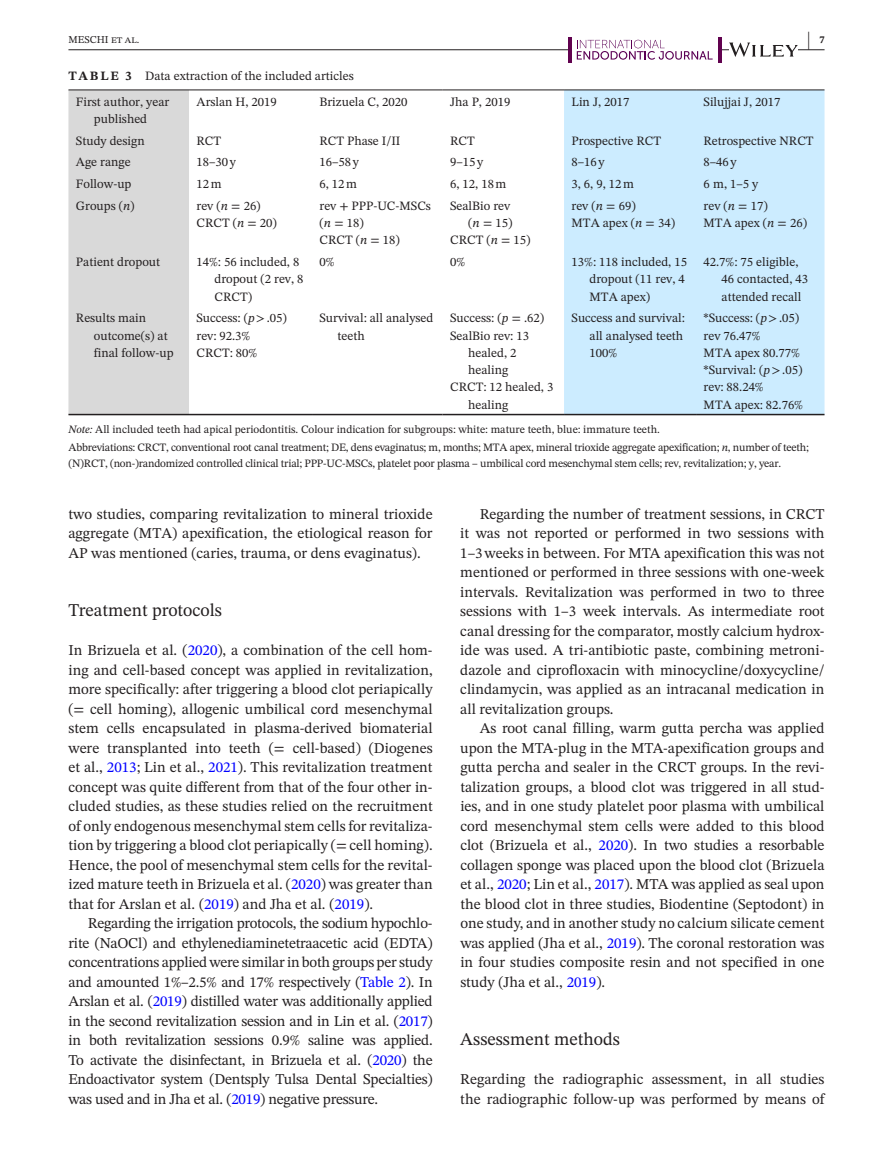
<style>
.page{position:relative;width:893px;height:1174px;background:#fff}
.page>*{position:absolute;margin:0;border:0;box-sizing:border-box;transform-origin:0 0}
.t1{font:700 21px "STIX Two Text";color:#231f20;scale:.42 1}
.t2{font:18px "STIX Two Text";color:#231f20}
.t3{font:15px/19.5px "STIX Two Text";color:#231f20;text-align:justify}
.t4{font:12.75px/17.2px "STIX Two Text";color:#231f20}
.t5{font:11.25px/18px "STIX Two Text";letter-spacing:-.02em;color:#231f20}
.t6{font:10.5px "STIX Two Text";color:#231f20}
.t7{font:700 10.5px "STIX Two Text";color:#231f20}
.s1{font-weight:700}
.s2{font-style:italic}
.s3{color:#00f}
</style>
<div class="page">
<hr style="left:68px;top:49px;width:756px;height:1px;background:#231f20">
<div style="left:569px;top:37px;width:152px;height:25px;background:#fff"></div>
<hr style="left:569px;top:37px;width:3px;height:25px;background:#61024f">
<hr style="left:718px;top:37px;width:3px;height:25px;background:#61024f">
<svg style="left:577px;top:40px;width:136px;height:20px"></svg>
<svg style="left:729px;top:43px;width:69px;height:14px"></svg>
<div style="left:68px;top:91px;width:121px;height:323px;background:#d9d9d9"></div>
<div style="left:564px;top:91px;width:260px;height:323px;background:#ccecff"></div>
<hr style="left:68px;top:90px;width:121px;height:1px;background:#231f20">
<hr style="left:189px;top:90px;width:123px;height:1px;background:#231f20">
<hr style="left:312px;top:90px;width:131px;height:1px;background:#231f20">
<hr style="left:443px;top:90px;width:121px;height:1px;background:#231f20">
<hr style="left:564px;top:90px;width:132px;height:1px;background:#231f20">
<hr style="left:696px;top:90px;width:128px;height:1px;background:#231f20">
<hr style="left:68px;top:414px;width:121px;height:1px;background:#231f20">
<hr style="left:189px;top:414px;width:123px;height:1px;background:#231f20">
<hr style="left:312px;top:414px;width:131px;height:1px;background:#231f20">
<hr style="left:443px;top:414px;width:121px;height:1px;background:#231f20">
<hr style="left:564px;top:414px;width:132px;height:1px;background:#231f20">
<hr style="left:696px;top:414px;width:128px;height:1px;background:#231f20">
<h1 class="t1" style="left:807px;top:24px;width:8px">|</h1>
<p class="t6" style="left:68px;top:32px;width:72px">MESCHI et al.</p>
<p class="t7" style="left:819px;top:32px;width:7px">7</p>
<p class="t4" style="left:76px;top:63px;width:279px;line-height:25.8px;text-indent:-8px"><span class="s1">TABLE 3</span> Data extraction of the included articles<br>First author, year</p>
<p class="t4" style="left:94px;top:110px;width:55px">published</p>
<p class="t4" style="left:197px;top:93px;width:82px">Arslan H, 2019</p>
<p class="t4" style="left:320px;top:93px;width:90px">Brizuela C, 2020</p>
<p class="t4" style="left:450px;top:93px;width:62px">Jha P, 2019</p>
<p class="t4" style="left:572px;top:93px;width:59px">Lin J, 2017</p>
<p class="t4" style="left:704px;top:93px;width:78px">Silujjai J, 2017</p>
<p class="t4" style="left:76px;top:132px;width:70px">Study design</p>
<p class="t4" style="left:197px;top:132px;width:26px">RCT</p>
<p class="t4" style="left:320px;top:132px;width:82px">RCT Phase I/II</p>
<p class="t4" style="left:450px;top:132px;width:26px">RCT</p>
<p class="t4" style="left:572px;top:132px;width:91px">Prospective RCT</p>
<p class="t4" style="left:704px;top:132px;width:112px">Retrospective NRCT</p>
<p class="t4" style="left:76px;top:153px;width:56px">Age range</p>
<p class="t4" style="left:197px;top:153px;width:41px">18–30 y</p>
<p class="t4" style="left:320px;top:153px;width:41px">16–58 y</p>
<p class="t4" style="left:450px;top:153px;width:35px">9–15 y</p>
<p class="t4" style="left:572px;top:153px;width:35px">8–16 y</p>
<p class="t4" style="left:704px;top:153px;width:35px">8–46 y</p>
<p class="t4" style="left:76px;top:175px;width:57px">Follow-up</p>
<p class="t4" style="left:197px;top:175px;width:27px">12m</p>
<p class="t4" style="left:320px;top:175px;width:39px">6, 12m</p>
<p class="t4" style="left:450px;top:175px;width:58px">6, 12, 18m</p>
<p class="t4" style="left:572px;top:175px;width:64px">3, 6, 9, 12m</p>
<p class="t4" style="left:704px;top:175px;width:56px">6 m, 1–5 y</p>
<p class="t4" style="left:76px;top:197px;width:60px">Groups (<span class="s2">n</span>)</p>
<p class="t4" style="left:197px;top:197px;width:82px">rev (<span class="s2">n</span> = 26)<br>CRCT (<span class="s2">n</span> = 20)</p>
<p class="t4" style="left:320px;top:197px;width:113px">rev + PPP-UC-MSCs (<span class="s2">n</span> = 18)<br>CRCT (<span class="s2">n</span> = 18)</p>
<p class="t4" style="left:450px;top:197px;width:62px">SealBio rev</p>
<p class="t4" style="left:572px;top:197px;width:105px">rev (<span class="s2">n</span> = 69)<br>MTA apex (<span class="s2">n</span> = 34)</p>
<p class="t4" style="left:704px;top:197px;width:105px">rev (<span class="s2">n</span> = 17)<br>MTA apex (<span class="s2">n</span> = 26)</p>
<p class="t4" style="left:468px;top:214px;width:46px">(<span class="s2">n</span> = 15)</p>
<p class="t4" style="left:450px;top:231px;width:82px">CRCT (<span class="s2">n</span> = 15)</p>
<p class="t4" style="left:76px;top:253px;width:86px">Patient dropout</p>
<p class="t4" style="left:215px;top:253px;width:90px;text-indent:-18px">14%: 56 included, 8 dropout (2 rev, 8<br>CRCT)</p>
<p class="t4" style="left:320px;top:253px;width:17px">0%</p>
<p class="t4" style="left:450px;top:253px;width:17px">0%</p>
<p class="t4" style="left:590px;top:253px;width:99px;text-indent:-18px">13%: 118 included, 15 dropout (11 rev, 4<br>MTA apex)</p>
<p class="t4" style="left:722px;top:253px;width:88px;text-indent:-18px">42.7%: 75 eligible,<br>46 contacted, 43 attended recall</p>
<p class="t4" style="left:94px;top:309px;width:81px;text-indent:-18px">Results main outcome(s) at final follow-up</p>
<p class="t4" style="left:197px;top:309px;width:92px">Success: (<span class="s2">p</span>&gt;.05) rev: 92.3%<br>CRCT: 80%</p>
<p class="t4" style="left:338px;top:309px;width:97px;text-indent:-18px">Survival: all analysed teeth</p>
<p class="t4" style="left:450px;top:309px;width:96px">Success: (<span class="s2">p</span> = .62)</p>
<p class="t4" style="left:590px;top:309px;width:97px;text-indent:-18px">Success and survival: all analysed teeth<br>100%</p>
<p class="t4" style="left:704px;top:309px;width:101px">*Success: (<span class="s2">p</span>&gt;.05) rev 76.47%<br>MTA apex 80.77% *Survival: (<span class="s2">p</span>&gt;.05) rev: 88.24%<br>MTA apex: 82.76%</p>
<p class="t5" style="left:68px;top:420px;width:742px"><span class="s2">Note:</span> All included teeth had apical periodontitis. Colour indication for subgroups: white: mature teeth, blue: immature teeth.<br>Abbreviations: CRCT, conventional root canal treatment; DE, dens evaginatus; m, months; MTA apex, mineral trioxide aggregate apexification; <span class="s2">n</span>, number of teeth;</p>
<p class="t5" style="left:68px;top:454px;width:714px">(N)RCT, (non-)randomized controlled clinical trial; PPP-UC-MSCs, platelet poor plasma – umbilical cord mesenchymal stem cells; rev, revitalization; y, year.</p>
<p class="t4" style="left:450px;top:326px;width:80px">SealBio rev: 13</p>
<p class="t4" style="left:468px;top:344px;width:50px">healed, 2</p>
<p class="t4" style="left:468px;top:361px;width:42px">healing</p>
<p class="t4" style="left:450px;top:378px;width:105px">CRCT: 12 healed, 3</p>
<p class="t4" style="left:468px;top:395px;width:42px">healing</p>
<p class="t3" style="left:68px;top:504px;width:366px">two studies, comparing revitalization to mineral trioxide aggregate (MTA) apexification, the etiological reason for AP was mentioned (caries, trauma, or dens evaginatus).</p>
<p class="t2" style="left:68px;top:597px;width:155px">Treatment protocols</p>
<p class="t3" style="left:68px;top:640px;width:366px">In Brizuela et al. (<span class="s3">2020</span>), a combination of the cell hom&shy;ing and cell-based concept was applied in revitalization, more specifically: after triggering a blood clot periapically (= cell homing), allogenic umbilical cord mesenchymal stem cells encapsulated in plasma-derived biomaterial were transplanted into teeth (= cell-based) (Diogenes et al., <span class="s3">2013</span>; Lin et al., <span class="s3">2021</span>). This revitalization treatment concept was quite different from that of the four other in&shy;cluded studies, as these studies relied on the recruitment of only endogenous mesenchymal stem cells for revitaliza&shy;tion by triggering a blood clot periapically (= cell homing).<br>Hence, the pool of mesenchymal stem cells for the revital&shy;ized mature teeth in Brizuela et al. (<span class="s3">2020</span>) was greater than that for Arslan et al. (<span class="s3">2019</span>) and Jha et al. (<span class="s3">2019</span>).</p>
<p class="t3" style="left:68px;top:913px;width:366px;text-indent:20px">Regarding the irrigation protocols, the sodium hypochlo&shy;rite (NaOCl) and ethylenediaminetetraacetic acid (EDTA) concentrations applied were similar in both groups per study and amounted 1%–2.5% and 17% respectively (<span class="s3">Table 2</span>). In Arslan et al. (<span class="s3">2019</span>) distilled water was additionally applied in the second revitalization session and in Lin et al. (<span class="s3">2017</span>) in both revitalization sessions 0.9% saline was applied.<br>To activate the disinfectant, in Brizuela et al. (<span class="s3">2020</span>) the Endoactivator system (Dentsply Tulsa Dental Specialties) was used and in Jha et al. (<span class="s3">2019</span>) negative pressure.</p>
<p class="t3" style="left:460px;top:504px;width:366px;text-indent:20px">Regarding the number of treatment sessions, in CRCT it was not reported or performed in two sessions with 1–3weeks in between. For MTA apexification this was not mentioned or performed in three sessions with one-week intervals. Revitalization was performed in two to three sessions with 1–3 week intervals. As intermediate root canal dressing for the comparator, mostly calcium hydrox&shy;ide was used. A tri-antibiotic paste, combining metroni&shy;dazole and ciprofloxacin with minocycline/doxycycline/ clindamycin, was applied as an intracanal medication in all revitalization groups.</p>
<p class="t3" style="left:460px;top:718px;width:366px;text-indent:19px">As root canal filling, warm gutta percha was applied upon the MTA-plug in the MTA-apexification groups and gutta percha and sealer in the CRCT groups. In the revi&shy;talization groups, a blood clot was triggered in all stud&shy;ies, and in one study platelet poor plasma with umbilical cord mesenchymal stem cells were added to this blood clot (Brizuela et al., <span class="s3">2020</span>). In two studies a resorbable collagen sponge was placed upon the blood clot (Brizuela et al., <span class="s3">2020</span>; Lin et al., <span class="s3">2017</span>). MTA was applied as seal upon the blood clot in three studies, Biodentine (Septodont) in one study, and in another study no calcium silicate cement was applied (Jha et al., <span class="s3">2019</span>). The coronal restoration was in four studies composite resin and not specified in one study (Jha et al., <span class="s3">2019</span>).</p>
<p class="t2" style="left:460px;top:1026px;width:161px">Assessment methods</p>
<p class="t3" style="left:460px;top:1069px;width:366px">Regarding the radiographic assessment, in all studies the radiographic follow-up was performed by means of</p>
</div>
